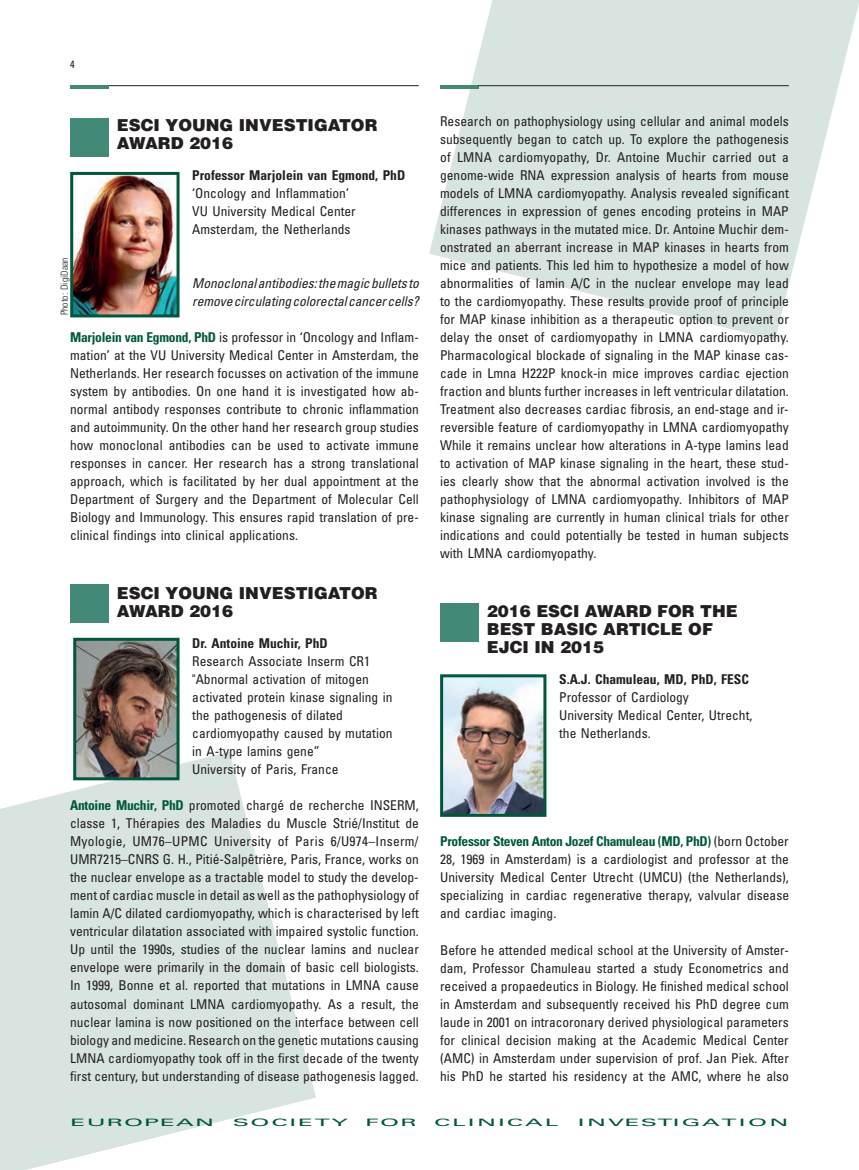
<style>
.page{position:relative;width:859px;height:1170px;background:#fff}
.page>*{position:absolute;margin:0;border:0;box-sizing:border-box;transform-origin:0 0}
.t1{font:900 16.5px/18px "Helvetica";color:#231f20}
.t2{font:condensed 13.5px/18px "Univers";color:#231f20;text-align:justify}
.t3{font:700 condensed 13.5px "Univers";color:#231f20}
.t4{font:italic condensed 13.5px/18px "Univers";letter-spacing:-.005em;color:#231f20}
.t5{font:condensed 10.5px "Univers";color:#231f20}
.t6{font:10.2px "Univers";letter-spacing:.07em;color:#00573c;scale:2.4 1}
.t7{font:10.2px "Univers";letter-spacing:.045em;color:#00573c;scale:2.4 1}
.t8{font:300 condensed 9.75px "Univers";color:#231f20}
.s1{font-weight:700;color:#00573c}
</style>
<div class="page">
<svg style="left:0;top:752px;width:316px;height:417px;fill:#d7e4e0"></svg>
<svg style="left:429px;top:0;width:430px;height:340px;fill:#d7e4e0"></svg>
<hr style="left:108px;top:85px;width:311px;height:1px;background:#231f20">
<hr style="left:70px;top:85px;width:38px;height:4px;background:#428a77">
<hr style="left:440px;top:85px;width:38px;height:4px;background:#428a77">
<hr style="left:478px;top:85px;width:311px;height:1px;background:#231f20">
<div style="left:440px;top:603px;width:38px;height:39px;background:#428a77"></div>
<img style="left:444px;top:678px;width:98px;height:134px">
<div style="left:440px;top:674px;width:106px;height:142px;border:3px solid #00573c"></div>
<div style="left:70px;top:584px;width:38px;height:39px;background:#428a77"></div>
<div style="left:70px;top:118px;width:38px;height:38px;background:#428a77"></div>
<img style="left:77px;top:641px;width:99px;height:135px">
<div style="left:73px;top:637px;width:107px;height:143px;border:3px solid #00573c"></div>
<img style="left:74px;top:176px;width:102px;height:137px">
<div style="left:70px;top:172px;width:110px;height:145px;border:3px solid #00573c"></div>
<p class="t5" style="left:70px;top:58px;width:6px">4</p>
<p class="t1" style="left:117px;top:115px;width:262px">ESCI YOUNG INVESTIGATOR<br>AWARD 2016</p>
<p class="t3" style="left:192px;top:167px;width:214px">Professor Marjolein van Egmond, PhD</p>
<p class="t2" style="left:192px;top:184px;width:165px;text-align:left">‘Oncology and Inflammation’<br>VU University Medical Center<br>Amsterdam, the Netherlands</p>
<p class="t8" style="left:59px;top:315px;width:59px;rotate:-90deg">Photo: DigiDaan</p>
<p class="t4" style="left:192px;top:274px;width:228px">Monoclonal antibodies: the magic bullets to remove circulating colorectal cancer cells?</p>
<p class="t2" style="left:70px;top:328px;width:350px"><span class="s1">Marjolein van Egmond, PhD</span> is professor in ‘Oncology and Inflam&shy;mation’ at the VU University Medical Center in Amsterdam, the Netherlands. Her research focusses on activation of the immune system by antibodies. On one hand it is investigated how ab&shy;normal antibody responses contribute to chronic inflammation and autoimmunity. On the other hand her research group studies how monoclonal antibodies can be used to activate immune responses in cancer. Her research has a strong translational approach, which is facilitated by her dual appointment at the Department of Surgery and the Department of Molecular Cell Biology and Immunology. This ensures rapid translation of pre&shy;clinical findings into clinical applications.</p>
<p class="t1" style="left:117px;top:583px;width:262px">ESCI YOUNG INVESTIGATOR<br>AWARD 2016</p>
<p class="t3" style="left:192px;top:635px;width:137px">Dr. Antoine Muchir, PhD</p>
<p class="t2" style="left:192px;top:652px;width:202px;text-align:left">Research Associate Inserm CR1 "Abnormal activation of mitogen activated protein kinase signaling in the pathogenesis of dilated cardiomyopathy caused by mutation in A-type lamins gene”<br>University of Paris, France</p>
<p class="t2" style="left:70px;top:796px;width:350px"><span class="s1">Antoine Muchir, PhD</span> promoted chargé de recherche INSERM, classe 1, Thérapies des Maladies du Muscle Strié/Institut de Myologie, UM76–UPMC University of Paris 6/U974–Inserm/ UMR7215–CNRS G. H., Pitié-Salpêtrière, Paris, France, works on the nuclear envelope as a tractable model to study the develop&shy;ment of cardiac muscle in detail as well as the pathophysiology of lamin A/C dilated cardiomyopathy, which is characterised by left ventricular dilatation associated with impaired systolic function.<br>Up until the 1990s, studies of the nuclear lamins and nuclear envelope were primarily in the domain of basic cell biologists.<br>In 1999, Bonne et al. reported that mutations in LMNA cause autosomal dominant LMNA cardiomyopathy. As a result, the nuclear lamina is now positioned on the interface between cell biology and medicine. Research on the genetic mutations causing LMNA cardiomyopathy took off in the first decade of the twenty first century, but understanding of disease pathogenesis lagged.</p>
<p class="t2" style="left:440px;top:112px;width:350px">Research on pathophysiology using cellular and animal models subsequently began to catch up. To explore the pathogenesis of LMNA cardiomyopathy, Dr. Antoine Muchir carried out a genome-wide RNA expression analysis of hearts from mouse models of LMNA cardiomyopathy. Analysis revealed significant differences in expression of genes encoding proteins in MAP kinases pathways in the mutated mice. Dr. Antoine Muchir dem&shy;onstrated an aberrant increase in MAP kinases in hearts from mice and patients. This led him to hypothesize a model of how abnormalities of lamin A/C in the nuclear envelope may lead to the cardiomyopathy. These results provide proof of principle for MAP kinase inhibition as a therapeutic option to prevent or delay the onset of cardiomyopathy in LMNA cardiomyopathy.<br>Pharmacological blockade of signaling in the MAP kinase cas&shy;cade in Lmna H222P knock-in mice improves cardiac ejection fraction and blunts further increases in left ventricular dilatation.<br>Treatment also decreases cardiac fibrosis, an end-stage and ir&shy;reversible feature of cardiomyopathy in LMNA cardiomyopathy While it remains unclear how alterations in A-type lamins lead to activation of MAP kinase signaling in the heart, these stud&shy;ies clearly show that the abnormal activation involved is the pathophysiology of LMNA cardiomyopathy. Inhibitors of MAP kinase signaling are currently in human clinical trials for other indications and could potentially be tested in human subjects with LMNA cardiomyopathy.</p>
<p class="t1" style="left:487px;top:601px;width:252px">2016 ESCI AWARD FOR THE<br>BEST BASIC ARTICLE OF<br>EJCI IN 2015</p>
<p class="t3" style="left:559px;top:671px;width:191px">S.A.J. Chamuleau, MD, PhD, FESC</p>
<p class="t2" style="left:559px;top:688px;width:195px;text-align:left">Professor of Cardiology<br>University Medical Center, Utrecht, the Netherlands.</p>
<p class="t2" style="left:440px;top:832px;width:350px"><span class="s1">Professor Steven Anton Jozef Chamuleau (MD, PhD)</span> (born October 28, 1969 in Amsterdam) is a cardiologist and professor at the University Medical Center Utrecht (UMCU) (the Netherlands), specializing in cardiac regenerative therapy, valvular disease and cardiac imaging.</p>
<p class="t2" style="left:440px;top:940px;width:350px">Before he attended medical school at the University of Amster&shy;dam, Professor Chamuleau started a study Econometrics and received a propaedeutics in Biology. He finished medical school in Amsterdam and subsequently received his PhD degree cum laude in 2001 on intracoronary derived physiological parameters for clinical decision making at the Academic Medical Center (AMC) in Amsterdam under supervision of prof. Jan Piek. After his PhD he started his residency at the AMC, where he also</p>
<p class="t7" style="left:70px;top:1115px;width:61px">EUROPEAN</p>
<p class="t6" style="left:233px;top:1115px;width:49px">SOCIETY</p>
<p class="t6" style="left:365px;top:1115px;width:23px">FOR</p>
<p class="t6" style="left:434px;top:1115px;width:53px">CLINICAL</p>
<p class="t6" style="left:578px;top:1115px;width:89px">INVESTIGATION</p>
</div>
